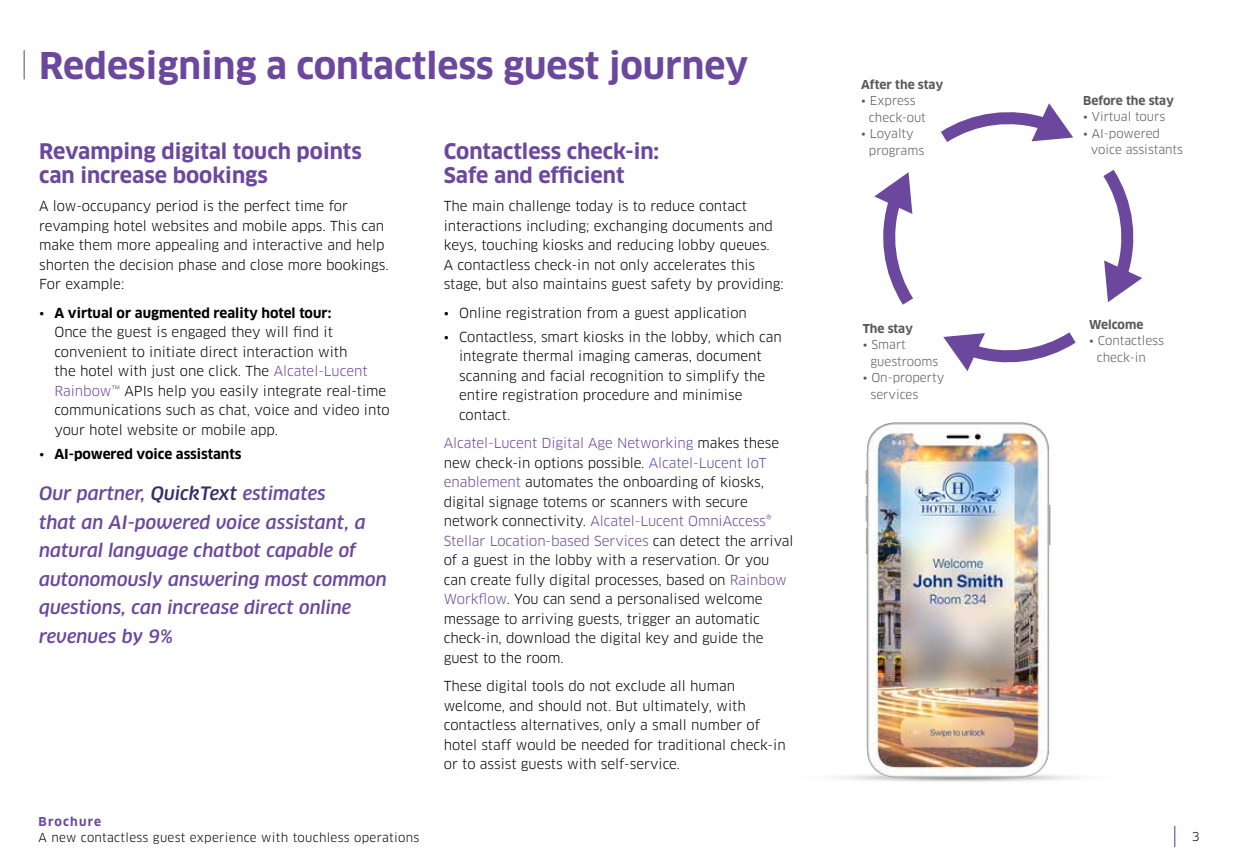
<style>
.page{position:relative;width:1251px;height:868px;background:#fff}
.page>*{position:absolute;margin:0;border:0;box-sizing:border-box;transform-origin:0 0}
.t1{font:700 36px "Clan OT";color:#6b489d}
.t2{font:700 21px/24px "Clan OT";color:#6b489d}
.t3{font:italic 500 18px/28.5px "Clan OT";color:#6b489d}
.t4{font:13.5px/19.5px "Clan OT";color:#000}
.t5{font:700 13.5px "Clan OT";color:#000}
.t6{font:12px/16.5px "Clan OT";color:#58595b}
.t7{font:12px "Clan OT";letter-spacing:.025em;color:#000}
.t8{font:700 12px "Clan OT";color:#58595b}
.t9{font:700 12px "Clan OT";letter-spacing:.1em;color:#6b489d}
.s1{font-weight:700}
.s2{color:#6b489d}
.s3{font-weight:400}
.s4{color:#3a2c67}
</style>
<div class="page">
<svg style="left:24px;top:50px;width:1px;height:29px"></svg>
<img style="left:838px;top:422px;width:240px;height:360px">
<svg style="left:941px;top:103px;width:131px;height:39px"></svg>
<svg style="left:874px;top:172px;width:39px;height:133px"></svg>
<svg style="left:943px;top:332px;width:133px;height:39px"></svg>
<svg style="left:1103px;top:170px;width:38px;height:132px"></svg>
<h1 class="t1" style="left:39px;top:45px;width:710px">Redesigning a contactless guest journey</h1>
<h2 class="t2" style="left:39px;top:139px;width:324px">Revamping digital touch points can increase bookings</h2>
<p class="t4" style="left:39px;top:196px;width:351px">A low-occupancy period is the perfect time for revamping hotel websites and mobile apps. This can make them more appealing and interactive and help shorten the decision phase and close more bookings.<br>For example:</p>
<p class="t4" style="left:54px;top:303px;width:337px;text-indent:-15px">• <span class="s1">A virtual or augmented reality hotel tour:<br></span>Once the guest is engaged they will find it convenient to initiate direct interaction with<br>the hotel with just one click. The <span class="s2">Alcatel-Lucent Rainbow™</span> APIs help you easily integrate real-time communications such as chat, voice and video into your hotel website or mobile app.</p>
<p class="t5" style="left:39px;top:445px;width:204px"><span class="s3">•</span> AI-powered voice assistants</p>
<h3 class="t3" style="left:39px;top:479px;width:349px">Our partner, <span class="s4">QuickText</span> estimates<br>that an AI-powered voice assistant, a natural language chatbot capable of autonomously answering most common questions, can increase direct online revenues by 9%</h3>
<h2 class="t2" style="left:443px;top:139px;width:217px">Contactless check-in:<br>Safe and efficient</h2>
<p class="t4" style="left:443px;top:196px;width:341px">The main challenge today is to reduce contact interactions including; exchanging documents and keys, touching kiosks and reducing lobby queues.<br>A contactless check-in not only accelerates this stage, but also maintains guest safety by providing:</p>
<p class="t4" style="left:443px;top:303px;width:304px">• Online registration from a guest application</p>
<p class="t4" style="left:459px;top:327px;width:324px;text-indent:-15px">• Contactless, smart kiosks in the lobby, which can integrate thermal imaging cameras, document scanning and facial recognition to simplify the entire registration procedure and minimise contact.</p>
<p class="t4" style="left:443px;top:433px;width:351px"><span class="s2">Alcatel-Lucent Digital Age Networking</span> makes these new check-in options possible. <span class="s2">Alcatel-Lucent IoT enablement</span> automates the onboarding of kiosks, digital signage totems or scanners with secure network connectivity. <span class="s2">Alcatel-Lucent OmniAccess® Stellar Location-based Services</span> can detect the arrival of a guest in the lobby with a reservation. Or you can create fully digital processes, based on <span class="s2">Rainbow Workflow</span>. You can send a personalised welcome message to arriving guests, trigger an automatic check-in, download the digital key and guide the guest to the room.</p>
<p class="t4" style="left:443px;top:676px;width:343px">These digital tools do not exclude all human welcome, and should not. But ultimately, with contactless alternatives, only a small number of hotel staff would be needed for traditional check-in or to assist guests with self-service.</p>
<p class="t8" style="left:861px;top:77px;width:83px">After the stay</p>
<p class="t6" style="left:868px;top:93px;width:58px;text-indent:-8px">• Express check-out</p>
<p class="t6" style="left:868px;top:126px;width:57px;text-indent:-8px">• Loyalty programs</p>
<p class="t8" style="left:862px;top:321px;width:52px">The stay</p>
<p class="t6" style="left:870px;top:336px;width:69px;text-indent:-8px">• Smart guestrooms</p>
<p class="t6" style="left:870px;top:369px;width:75px;text-indent:-8px">• On-property services</p>
<p class="t8" style="left:1082px;top:93px;width:92px">Before the stay</p>
<p class="t6" style="left:1082px;top:109px;width:84px">• Virtual tours</p>
<p class="t6" style="left:1090px;top:125px;width:94px;text-indent:-8px">• AI-powered voice assistants</p>
<p class="t8" style="left:1088px;top:317px;width:56px">Welcome</p>
<p class="t6" style="left:1096px;top:332px;width:69px;text-indent:-8px">• Contactless check-in</p>
<p class="t9" style="left:38px;top:814px;width:64px">Brochure</p>
<p class="t7" style="left:38px;top:830px;width:382px">A new contactless guest experience with touchless operations</p>
<p class="t7" style="left:1191px;top:828px;width:9px">3</p>
</div>
